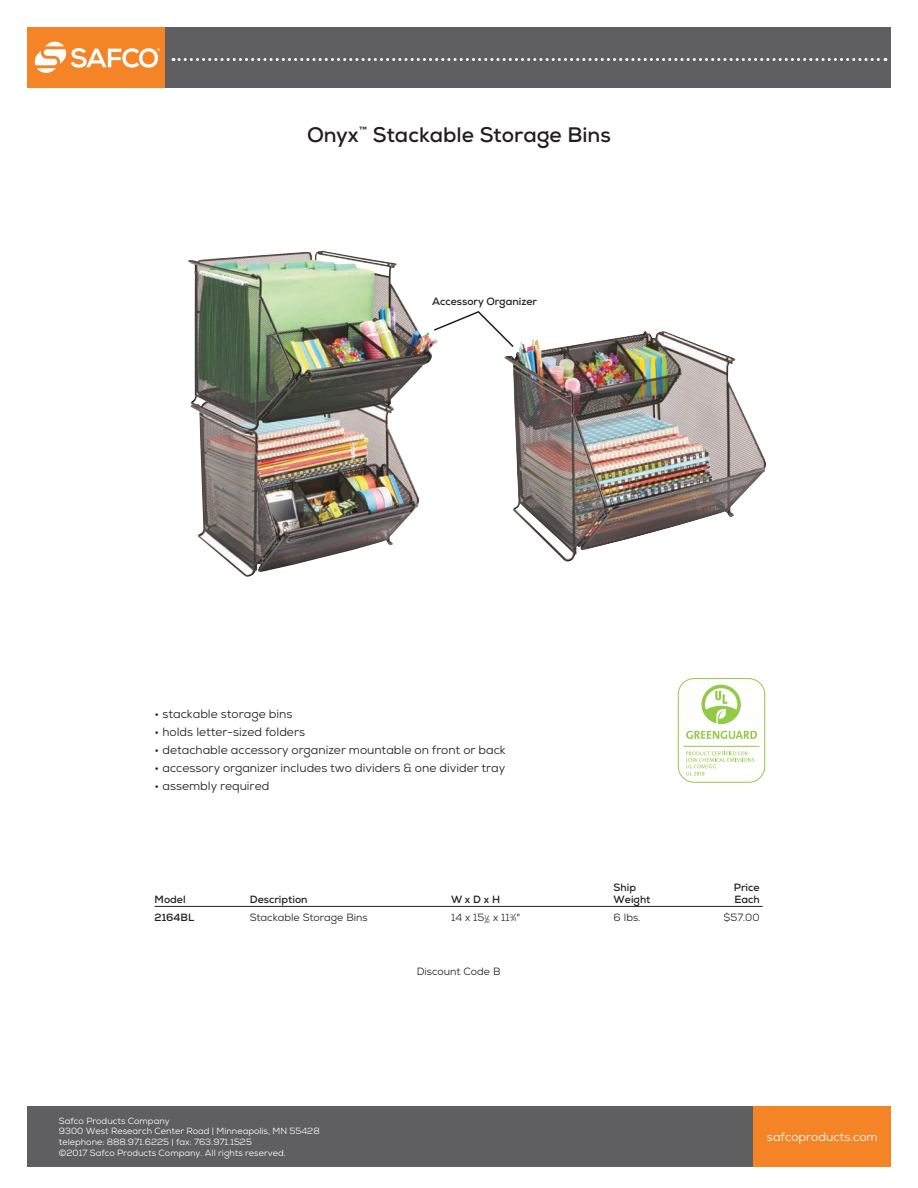
<style>
.page{position:relative;width:918px;height:1188px;background:#fff}
.page>*{position:absolute;margin:0;border:0;box-sizing:border-box;transform-origin:0 0}
.t1{font:700 21px "Nexa";color:#231f20}
.t2{font:12px "Nexa";color:#231f20}
.t3{font:12px "Nexa";color:#fff}
.t4{font:700 10.5px "Nexa";color:#231f20}
.t5{font:10.5px "Nexa";color:#231f20}
.t6{font:9px/10.8px "Nexa";color:#fff}
.s1{font-size:5.25px}
</style>
<div class="page">
<div style="left:27px;top:27px;width:138px;height:60px;background:#f58427"></div>
<div style="left:165px;top:27px;width:726px;height:60px;background:#5f5f62"></div>
<svg style="left:173px;top:58px;width:713px;height:3px"></svg>
<div style="left:753px;top:1106px;width:138px;height:61px;background:#f58427"></div>
<div style="left:27px;top:1106px;width:726px;height:61px;background:#5f5f62"></div>
<svg style="left:34px;top:41px;width:126px;height:32px"></svg>
<hr style="left:155px;top:906px;width:608px;height:1px;background:#231f20">
<img style="left:188px;top:251px;width:244px;height:326px">
<img style="left:504px;top:331px;width:262px;height:231px">
<div style="left:678px;top:678px;width:87px;height:105px;border:1px solid #92c947;border-radius:16px"></div>
<svg style="left:701px;top:685px;width:40px;height:39px"></svg>
<svg style="left:686px;top:752px;width:68px;height:24px"></svg>
<hr style="left:684px;top:746px;width:75px;height:1px;background:#92c947">
<svg style="left:686px;top:731px;width:71px;height:8px"></svg>
<svg style="left:432px;top:311px;width:83px;height:38px"></svg>
<h1 class="t1" style="left:307px;top:127px;width:305px">Onyx<sup>™</sup> Stackable Storage Bins</h1>
<p class="t4" style="left:432px;top:297px;width:107px">Accessory Organizer</p>
<p class="t2" style="left:155px;top:709px;width:139px">• stackable storage bins</p>
<p class="t2" style="left:155px;top:727px;width:152px">• holds letter-sized folders</p>
<p class="t2" style="left:155px;top:745px;width:353px">• detachable accessory organizer mountable on front or back</p>
<p class="t2" style="left:155px;top:763px;width:352px">• accessory organizer includes two dividers &amp; one divider tray</p>
<p class="t2" style="left:155px;top:781px;width:116px">• assembly required</p>
<p class="t4" style="left:614px;top:883px;width:24px">Ship</p>
<p class="t4" style="left:734px;top:883px;width:27px">Price</p>
<p class="t4" style="left:155px;top:896px;width:33px">Model</p>
<p class="t4" style="left:250px;top:896px;width:59px">Description</p>
<p class="t4" style="left:451px;top:896px;width:51px">W x D x H</p>
<p class="t4" style="left:614px;top:896px;width:38px">Weight</p>
<p class="t4" style="left:734px;top:896px;width:27px">Each</p>
<p class="t4" style="left:155px;top:914px;width:41px">2164BL</p>
<p class="t5" style="left:250px;top:914px;width:119px">Stackable Storage Bins</p>
<p class="t5" style="left:451px;top:914px;width:71px">14 x 15<sup>1</sup>⁄<sub>2</sub> x 11<sup>3</sup>⁄<span class="s1">4</span>"</p>
<p class="t5" style="left:614px;top:914px;width:29px">6 lbs.</p>
<p class="t5" style="left:724px;top:914px;width:37px">$57.00</p>
<p class="t6" style="left:59px;top:1116px;width:262px">Safco Products Company<br>9300 West Research Center Road | Minneapolis, MN 55428 telephone: 888.971.6225 | fax: 763.971.1525<br>©2017 Safco Products Company. All rights reserved.</p>
<p class="t5" style="left:417px;top:968px;width:85px">Discount Code B</p>
<p class="t3" style="left:767px;top:1132px;width:112px">safcoproducts.com</p>
</div>
